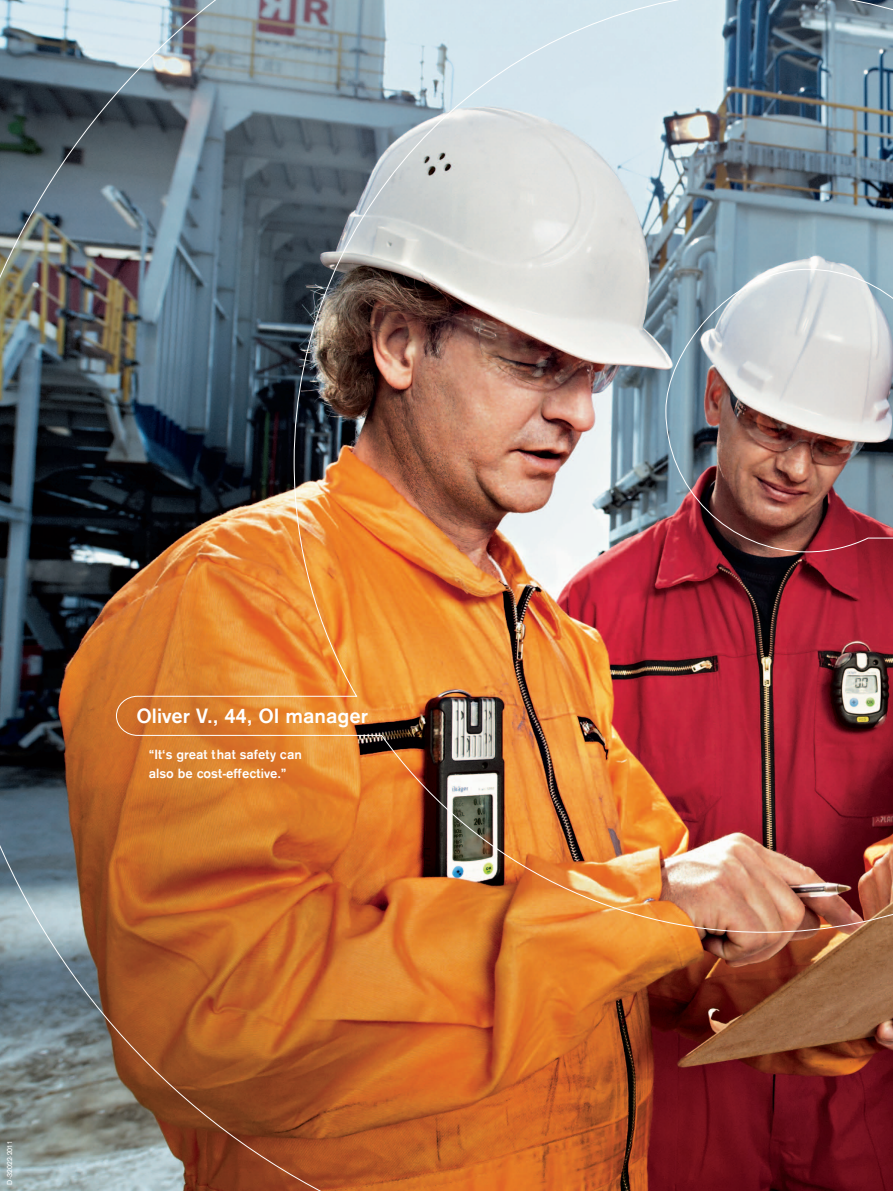
<style>
.page{position:relative;width:893px;height:1191px;background:#fff}
.page>*{position:absolute;margin:0;border:0;box-sizing:border-box;transform-origin:0 0}
.Zwischenüberschrift{font:700 21.45px "Draeger San";color:#fff}
.Zwischenüberschrift-2{font:700 13.8px/19.2px "Draeger San";color:#fff}
.HL{font:7.5px "Draeger San";letter-spacing:.01em;color:#fff}
</style>
<div class="page">
<img style="left:0;top:0;width:893px;height:1191px">
<img style="left:665px;top:268px;width:228px;height:284px">
<p class="Zwischenüberschrift" style="left:136px;top:704px;width:233px">Oliver V., 44, OI manager</p>
<p class="Zwischenüberschrift-2" style="left:149px;top:744px;width:154px">“It‘s great that safety can also be cost-effective.”</p>
<p class="HL" style="left:5px;top:1184px;width:45px;rotate:-90deg">D-32022-2011</p>
</div>
